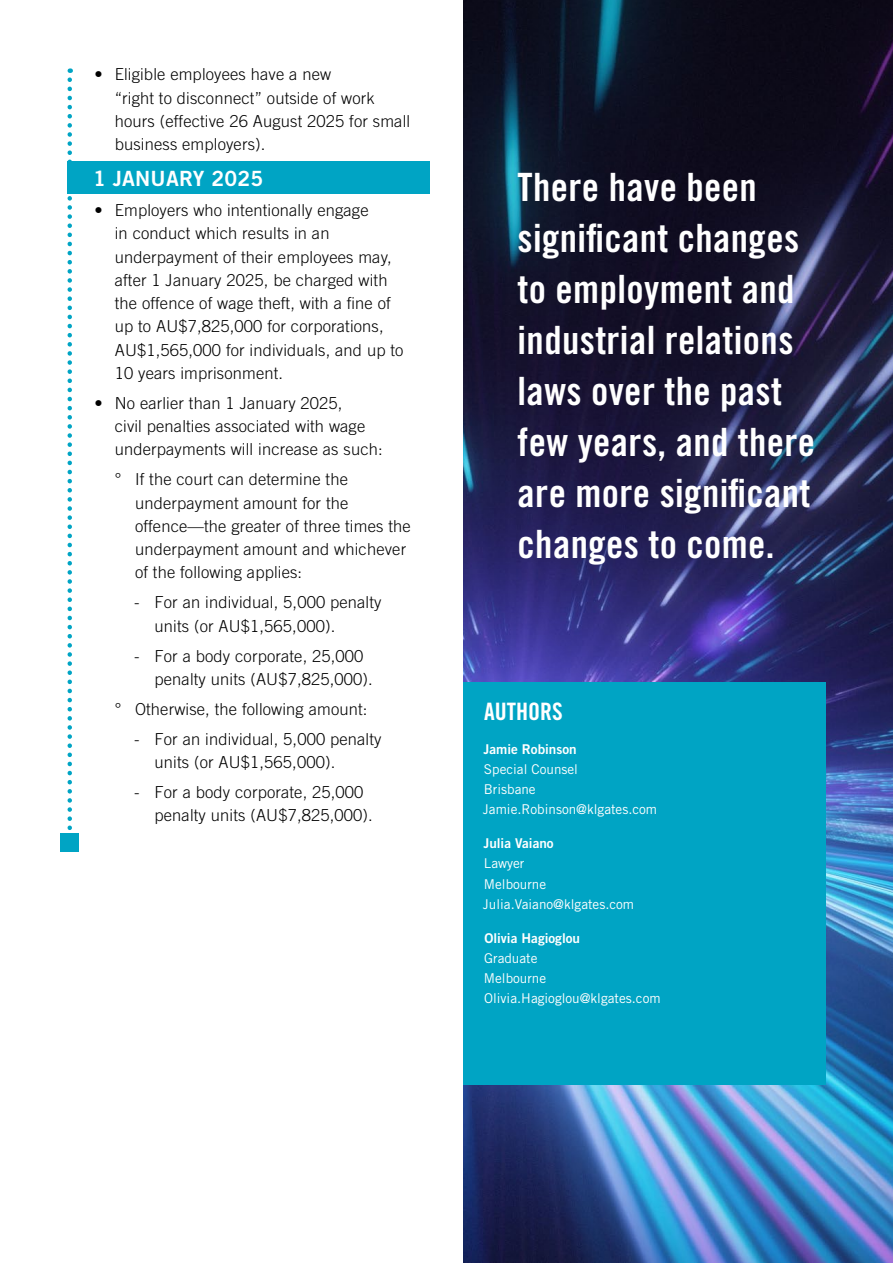
<style>
.page{position:relative;width:893px;height:1263px;background:#fff}
.page>*{position:absolute;margin:0;border:0;box-sizing:border-box;transform-origin:0 0}
.t1{font:39px/51px "Trade Gothic LT Std Bd Cn 20";letter-spacing:.01em;color:#fff}
.t2{font:24px "Trade Gothic LT Std Bd Cn 20";color:#fff}
.t3{font:21px "Trade Gothic LT Std Bd 2";letter-spacing:.01em;color:#fff}
.t4{font:300 16.5px/23.2px "Trade Gothic LT Std";letter-spacing:.01em;color:#000}
.t5{font:13.5px/20.2px "Trade Gothic LT Std";color:#fff}
.t6{font:13.5px "Trade Gothic LT Std Bd 2";color:#fff}
</style>
<div class="page">
<img style="left:463px;top:0;width:430px;height:1263px">
<div style="left:463px;top:682px;width:362px;height:402px;background:#00a4c4"></div>
<svg style="left:68px;top:80px;width:4px;height:750px"></svg>
<div style="left:61px;top:833px;width:18px;height:18px;background:#00a4c4"></div>
<div style="left:68px;top:162px;width:362px;height:32px;background:#00a4c4"></div>
<p class="t4" style="left:115px;top:63px;width:297px;text-indent:-20px">• Eligible employees have a new<br>“right to disconnect” outside of work hours (effective 26 August 2025 for small business employers).</p>
<p class="t3" style="left:93px;top:166px;width:172px">1 JANUARY 2025</p>
<p class="t4" style="left:115px;top:198px;width:290px;text-indent:-20px">• Employers who intentionally engage<br>in conduct which results in an underpayment of their employees may, after 1 January 2025, be charged with the offence of wage theft, with a fine of up to AU$7,825,000 for corporations, AU$1,565,000 for individuals, and up to 10 years imprisonment.</p>
<p class="t4" style="left:115px;top:391px;width:269px;text-indent:-20px">• No earlier than 1 January 2025,<br>civil penalties associated with wage underpayments will increase as such:</p>
<p class="t4" style="left:135px;top:468px;width:277px;text-indent:-20px">° If the court can determine the underpayment amount for the offence—the greater of three times the underpayment amount and whichever of the following applies:</p>
<p class="t4" style="left:154px;top:591px;width:229px;text-indent:-20px">- For an individual, 5,000 penalty units (or AU$1,565,000).</p>
<p class="t4" style="left:154px;top:644px;width:220px;text-indent:-20px">- For a body corporate, 25,000 penalty units (AU$7,825,000).</p>
<p class="t4" style="left:115px;top:697px;width:254px">° Otherwise, the following amount:</p>
<p class="t4" style="left:154px;top:727px;width:229px;text-indent:-20px">- For an individual, 5,000 penalty units (or AU$1,565,000).</p>
<p class="t4" style="left:154px;top:780px;width:220px;text-indent:-20px">- For a body corporate, 25,000 penalty units (AU$7,825,000).</p>
<h1 class="t1" style="left:518px;top:162px;width:299px">There have been significant changes to employment and industrial relations laws over the past few years, and there are more significant changes to come.</h1>
<h2 class="t2" style="left:484px;top:697px;width:80px">AUTHORS</h2>
<p class="t6" style="left:483px;top:740px;width:95px">Jamie Robinson</p>
<p class="t5" style="left:483px;top:759px;width:176px">Special Counsel<br>Brisbane<br>Jamie.Robinson@klgates.com</p>
<p class="t6" style="left:483px;top:835px;width:72px">Julia Vaiano</p>
<p class="t5" style="left:483px;top:853px;width:153px">Lawyer<br>Melbourne<br>Julia.Vaiano@klgates.com</p>
<p class="t6" style="left:484px;top:929px;width:97px">Olivia Hagioglou</p>
<p class="t5" style="left:484px;top:948px;width:178px">Graduate<br>Melbourne<br>Olivia.Hagioglou@klgates.com</p>
</div>
